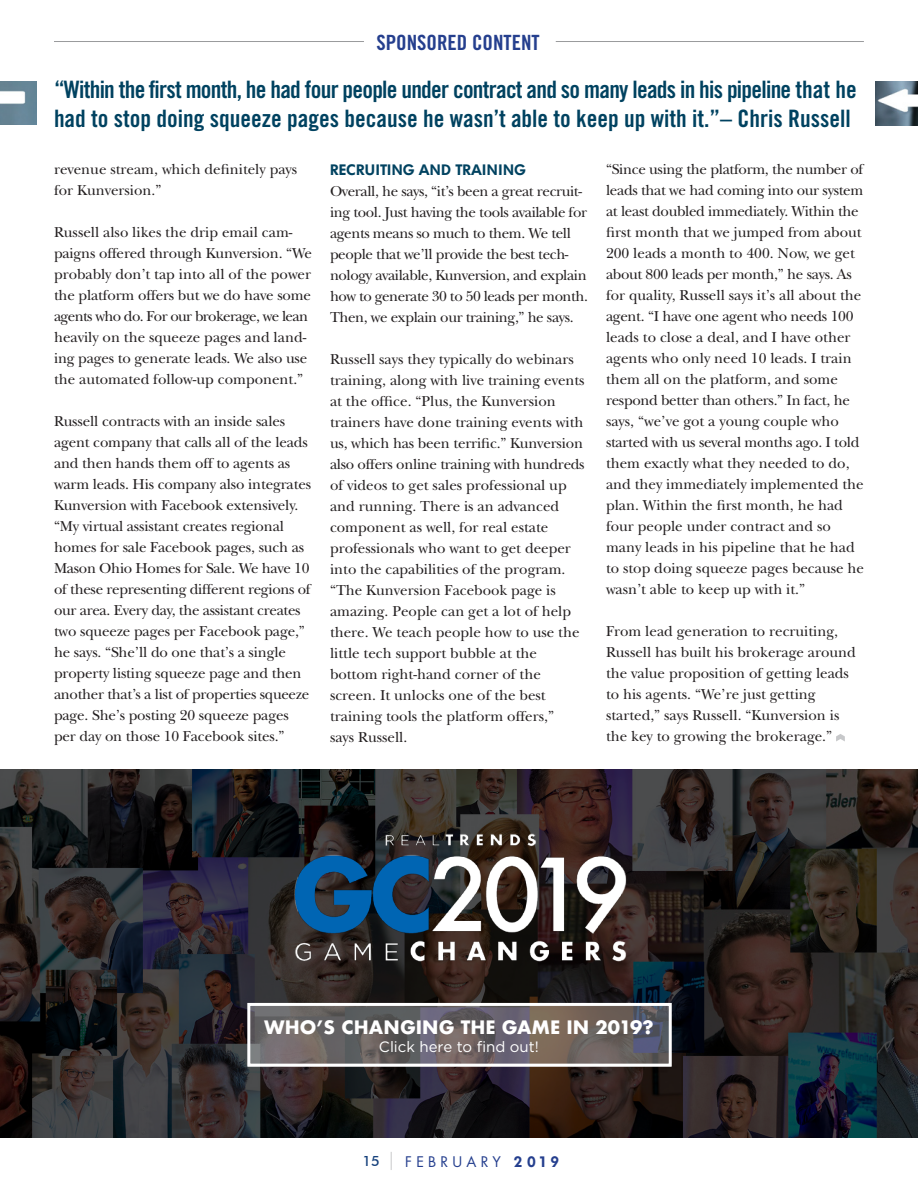
<style>
.page{position:relative;width:918px;height:1188px;background:#fff}
.page>*{position:absolute;margin:0;border:0;box-sizing:border-box;transform-origin:0 0}
.t1{font:24px/28.8px "Trade Gothic LT Std Bd Cn 20";color:#004260}
.t2{font:21px "Trade Gothic LT Std Bd Cn 20";color:#253f8e}
.t3{font:700 18px "Futura";color:#fff}
.t4{font:15px/21px "New Baskerville";color:#231f20}
.t5{font:15px/21px "New Baskerville";letter-spacing:-.025em;color:#231f20}
.t6{font:600 15px "Futura BQ";letter-spacing:.02em;color:#004260}
.t7{font:15px "Gotham";color:#fff}
.t8{font:14.25px "Futura Std";letter-spacing:.3em;color:#253f8e}
.t9{font:500 14.25px "Futura BT";color:#17427d}
.s1{font-family:"Futura BQ";font-weight:600;font-size:15px}
</style>
<div class="page">
<svg style="left:391px;top:1152px;width:1px;height:18px"></svg>
<hr style="left:54px;top:41px;width:310px;height:1px;background:#6d6f72">
<hr style="left:556px;top:41px;width:308px;height:1px;background:#6d6f72">
<svg style="left:836px;top:734px;width:9px;height:7px"></svg>
<img style="left:0;top:81px;width:37px;height:44px">
<img style="left:876px;top:81px;width:42px;height:44px">
<img style="left:0;top:769px;width:918px;height:369px">
<img style="left:266px;top:810px;width:386px;height:171px">
<svg style="left:251px;top:1007px;width:417px;height:56px;background:#686263"></svg>
<div style="left:247px;top:1003px;width:425px;height:64px;border:3px solid #fff"></div>
<p class="t2" style="left:376px;top:30px;width:165px">SPONSORED CONTENT</p>
<p class="t1" style="left:54px;top:75px;width:804px">“Within the first month, he had four people under contract and so many leads in his pipeline that he had to stop doing squeeze pages because he wasn’t able to keep up with it.”– Chris Russell</p>
<p class="t4" style="left:54px;top:159px;width:245px">revenue stream, which definitely pays for Kunversion.”</p>
<p class="t4" style="left:54px;top:222px;width:259px">Russell also likes the drip email cam&shy;paigns offered through Kunversion. “We probably don’t tap into all of the power the platform offers but we do have some agents who do. For our brokerage, we lean heavily on the squeeze pages and land-</p>
<p class="t4" style="left:54px;top:348px;width:255px">ing pages to generate leads. We also use the automated follow-up component.”</p>
<p class="t4" style="left:54px;top:411px;width:259px">Russell contracts with an inside sales agent company that calls all of the leads and then hands them off to agents as warm leads. His company also integrates Kunversion with Facebook extensively. “My virtual assistant creates regional homes for sale Facebook pages, such as Mason Ohio Homes for Sale. We have 10 of these representing different regions of our area. Every day, the assistant creates two squeeze pages per Facebook page,” he says. “She’ll do one that’s a single property listing squeeze page and then another that’s a list of properties squeeze page. She’s posting 20 squeeze pages per day on those 10 Facebook sites.”</p>
<p class="t6" style="left:330px;top:161px;width:197px">RECRUITING AND TRAINING</p>
<p class="t5" style="left:330px;top:180px;width:260px">Overall, he says, “it’s been a great recruit&shy;ing tool. Just having the tools available for agents means so much to them. We tell people that we’ll provide the best tech&shy;nology available, Kunversion, and explain how to generate 30 to 50 leads per month.<br>Then, we explain our training,” he says.</p>
<p class="t4" style="left:330px;top:348px;width:256px">Russell says they typically do webinars training, along with live training events at the office. “Plus, the Kunversion trainers have done training events with us, which has been terrific.” Kunversion also offers online training with hundreds of videos to get sales professional up and running. There is an advanced component as well, for real estate professionals who want to get deeper into the capabilities of the program. “The Kunversion Facebook page is amazing. People can get a lot of help there. We teach people how to use the little tech support bubble at the bottom right-hand corner of the screen. It unlocks one of the best training tools the platform offers,”<br>says Russell.</p>
<p class="t4" style="left:606px;top:159px;width:259px">“Since using the platform, the number of leads that we had coming into our system at least doubled immediately. Within the first month that we jumped from about 200 leads a month to 400. Now, we get about 800 leads per month,” he says. As for quality, Russell says it’s all about the agent. “I have one agent who needs 100 leads to close a deal, and I have other agents who only need 10 leads. I train them all on the platform, and some respond better than others.” In fact, he says, “we’ve got a young couple who started with us several months ago. I told them exactly what they needed to do, and they immediately implemented the plan. Within the first month, he had four people under contract and so many leads in his pipeline that he had to stop doing squeeze pages because he wasn’t able to keep up with it.”</p>
<p class="t4" style="left:606px;top:621px;width:251px">From lead generation to recruiting, Russell has built his brokerage around the value proposition of getting leads to his agents. “We’re just getting started,” says Russell. “Kunversion is the key to growing the brokerage.”</p>
<p class="t3" style="left:264px;top:1014px;width:391px">WHO’S CHANGING THE GAME IN 2019?</p>
<p class="t7" style="left:379px;top:1037px;width:162px">Click here to find out!</p>
<p class="t9" style="left:363px;top:1153px;width:19px">15</p>
<p class="t8" style="left:405px;top:1152px;width:156px">FEBRUARY <span class="s1">2019</span></p>
</div>
